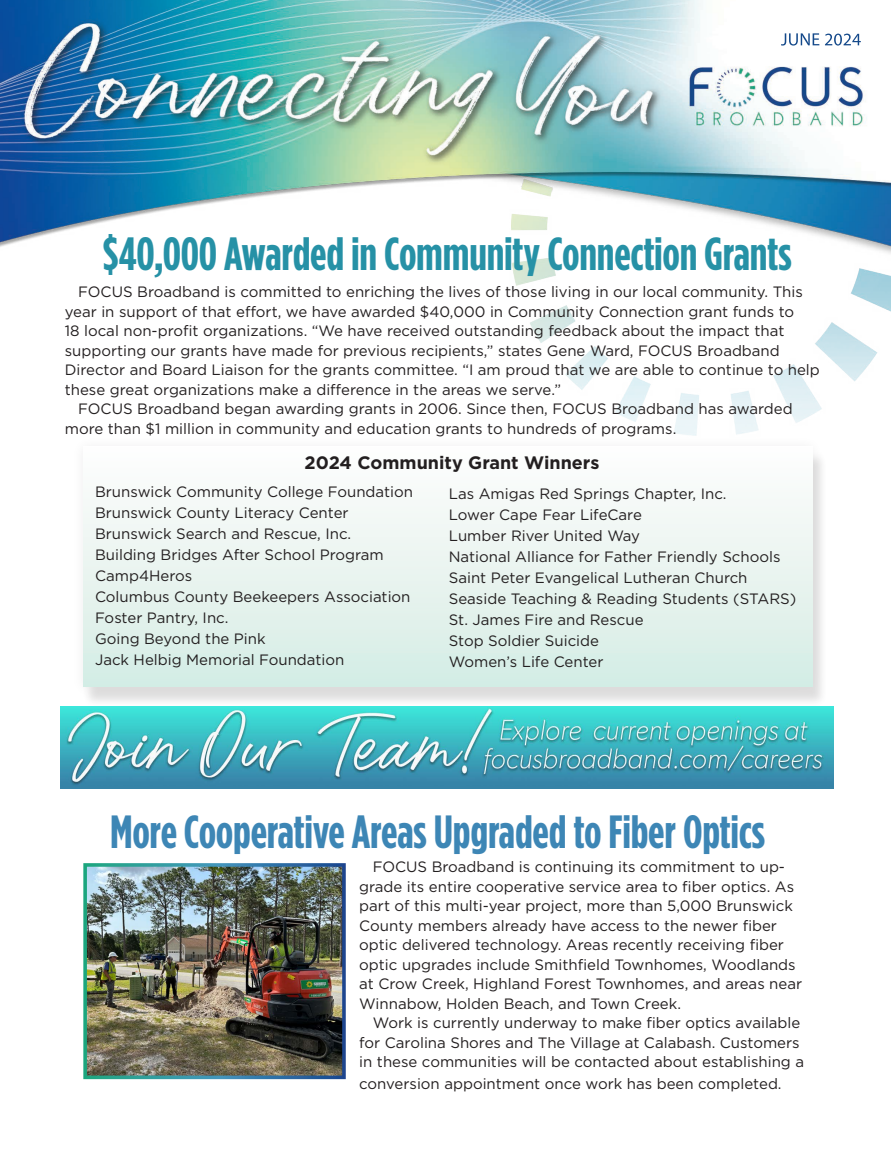
<style>
.page{position:relative;width:891px;height:1161px;background:#fff}
.page>*{position:absolute;margin:0;border:0;box-sizing:border-box;transform-origin:0 0}
.Heading_4{font:700 46.5px "Gotham Condensed";letter-spacing:-.005em;color:#2691a6}
.Heading_4-2{font:700 46.5px "Gotham Condensed";letter-spacing:-.01em;color:#3d86b5}
.t1{font:700 18px "Gotham";color:#231f20}
.t2{font:15px/19.5px "Gotham";color:#231f20}
</style>
<div class="page">
<img style="left:0;top:0;width:891px;height:434px">
<div style="left:82px;top:451px;width:746px;height:257px;background:#231f20;opacity:.75"></div>
<div style="left:71px;top:434px;width:754px;height:265px;background:#231f20;opacity:.4"></div>
<div style="left:83px;top:447px;width:729px;height:240px;background:linear-gradient(to bottom,#fffdfd,#d5ece5)"></div>
<img style="left:88px;top:868px;width:253px;height:206px">
<img style="left:60px;top:707px;width:774px;height:81px">
<p class="Heading_4" style="left:103px;top:227px;width:691px">$40,000 Awarded in Community Connection Grants</p>
<p class="t2" style="left:65px;top:282px;width:757px;text-indent:14px">FOCUS Broadband is committed to enriching the lives of those living in our local community. This year in support of that effort, we have awarded $40,000 in Community Connection grant funds to<br>18 local non-profit organizations. “We have received outstanding feedback about the impact that supporting our grants have made for previous recipients,” states Gene Ward, FOCUS Broadband Director and Board Liaison for the grants committee. “I am proud that we are able to continue to help these great organizations make a difference in the areas we serve.”</p>
<p class="t2" style="left:65px;top:399px;width:729px;text-indent:14px">FOCUS Broadband began awarding grants in 2006. Since then, FOCUS Broadband has awarded more than $1 million in community and education grants to hundreds of programs.</p>
<p class="t1" style="left:305px;top:452px;width:297px">2024 Community Grant Winners</p>
<p class="t2" style="left:449px;top:483px;width:279px">Las Amigas Red Springs Chapter, Inc.</p>
<p class="t2" style="left:449px;top:504px;width:195px">Lower Cape Fear LifeCare</p>
<p class="t2" style="left:449px;top:525px;width:193px">Lumber River United Way</p>
<p class="t2" style="left:449px;top:546px;width:333px">National Alliance for Father Friendly Schools</p>
<p class="t2" style="left:449px;top:567px;width:300px">Saint Peter Evangelical Lutheran Church</p>
<p class="t2" style="left:449px;top:588px;width:349px">Seaside Teaching &amp; Reading Students (STARS)</p>
<p class="t2" style="left:449px;top:609px;width:196px">St. James Fire and Rescue</p>
<p class="t2" style="left:449px;top:630px;width:152px">Stop Soldier Suicide</p>
<p class="t2" style="left:449px;top:651px;width:156px">Women’s Life Center</p>
<p class="t2" style="left:95px;top:481px;width:320px">Brunswick Community College Foundation</p>
<p class="t2" style="left:95px;top:502px;width:255px">Brunswick County Literacy Center</p>
<p class="t2" style="left:95px;top:523px;width:258px">Brunswick Search and Rescue, Inc.</p>
<p class="t2" style="left:95px;top:544px;width:290px">Building Bridges After School Program</p>
<p class="t2" style="left:95px;top:565px;width:99px">Camp4Heros</p>
<p class="t2" style="left:95px;top:586px;width:317px">Columbus County Beekeepers Association</p>
<p class="t2" style="left:95px;top:607px;width:135px">Foster Pantry, Inc.</p>
<p class="t2" style="left:95px;top:628px;width:172px">Going Beyond the Pink</p>
<p class="t2" style="left:95px;top:649px;width:251px">Jack Helbig Memorial Foundation</p>
<p class="Heading_4-2" style="left:110px;top:805px;width:657px">More Cooperative Areas Upgraded to Fiber Optics</p>
<p class="t2" style="left:359px;top:857px;width:444px;text-indent:14px">FOCUS Broadband is continuing its commitment to up&shy;grade its entire cooperative service area to fiber optics. As part of this multi-year project, more than 5,000 Brunswick County members already have access to the newer fiber optic delivered technology. Areas recently receiving fiber optic upgrades include Smithfield Townhomes, Woodlands at Crow Creek, Highland Forest Townhomes, and areas near Winnabow, Holden Beach, and Town Creek.</p>
<p class="t2" style="left:359px;top:1013px;width:446px;text-indent:14px">Work is currently underway to make fiber optics available for Carolina Shores and The Village at Calabash. Customers in these communities will be contacted about establishing a</p>
<p class="t2" style="left:359px;top:1074px;width:424px">conversion appointment once work has been completed.</p>
</div>
